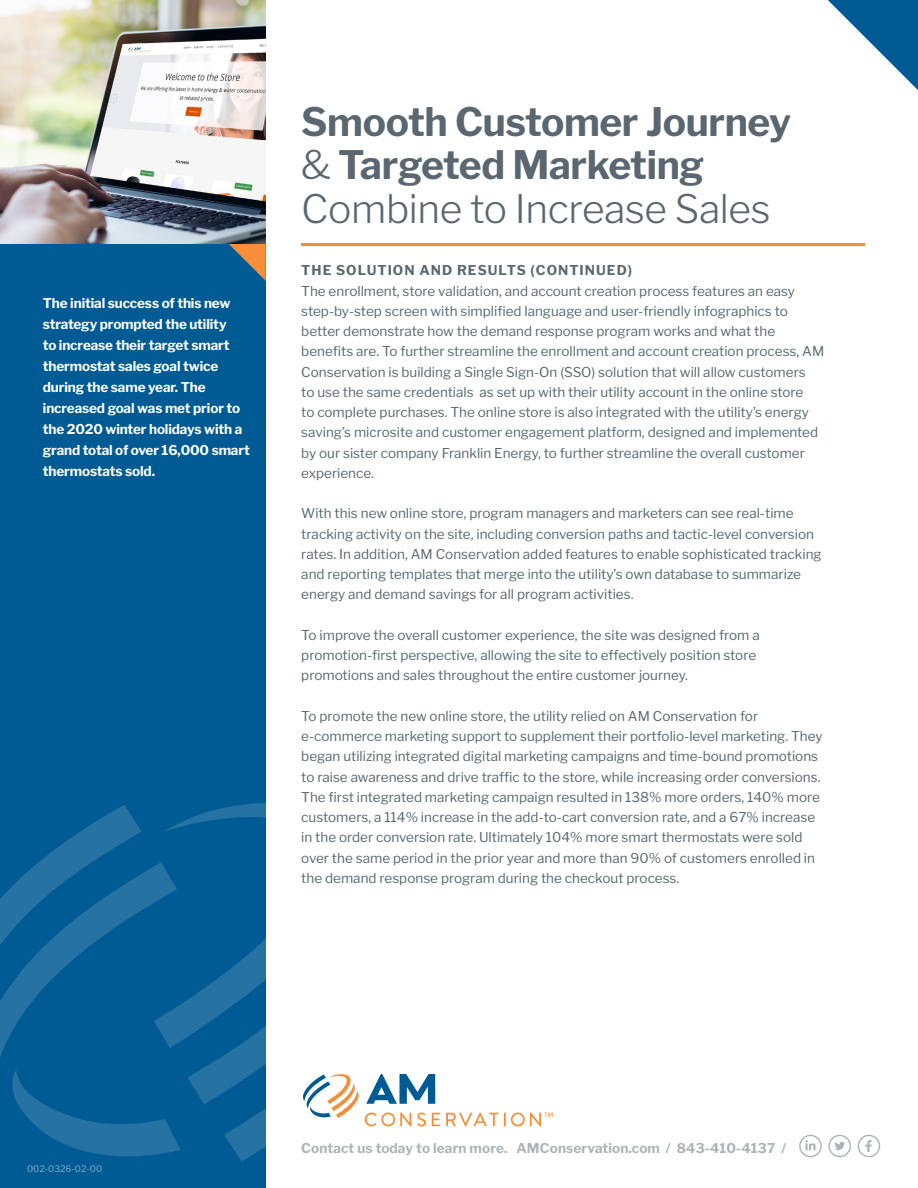
<style>
.page{position:relative;width:918px;height:1188px;background:#fff}
.page>*{position:absolute;margin:0;border:0;box-sizing:border-box;transform-origin:0 0}
.t1{font:700 39px/43.5px "Libre Franklin";letter-spacing:-.01em;color:#5b6770}
.t2{font:13.5px/20.2px "Libre Franklin";color:#5b6770}
.t3{font:700 13.5px/21px "Libre Franklin";letter-spacing:-.01em;color:#fff}
.t4{font:700 13.5px "Libre Franklin";letter-spacing:.01em;color:#adb3b8}
.t5{font:700 13.5px "Libre Franklin";letter-spacing:.075em;color:#5b6770}
.t6{font:9px "Libre Franklin";color:#80adc9}
.s1{font-weight:300}
</style>
<div class="page">
<div style="left:0;top:243px;width:266px;height:945px;background:#005b94"></div>
<svg style="left:228px;top:243px;width:38px;height:38px"></svg>
<svg style="left:181px;top:803px;width:85px;height:358px"></svg>
<svg style="left:0;top:805px;width:181px;height:352px"></svg>
<svg style="left:828px;top:0;width:90px;height:90px"></svg>
<svg style="left:799px;top:1135px;width:81px;height:22px"></svg>
<svg style="left:303px;top:1074px;width:250px;height:52px"></svg>
<hr style="left:301px;top:243px;width:564px;height:3px;background:#f68d39">
<img style="left:0;top:0;width:266px;height:243px">
<p class="t3" style="left:43px;top:291px;width:208px">The initial success of this new strategy prompted the utility<br>to increase their target smart thermostat sales goal twice during the same year. The increased goal was met prior to the 2020 winter holidays with a grand total of over 16,000 smart thermostats sold.</p>
<p class="t1" style="left:301px;top:96px;width:491px">Smooth Customer Journey <span class="s1">&amp;</span> Targeted Marketing<br><span class="s1">Combine to Increase Sales</span></p>
<p class="t5" style="left:301px;top:260px;width:332px">THE SOLUTION AND RESULTS (CONTINUED)</p>
<p class="t2" style="left:301px;top:279px;width:524px">The enrollment, store validation, and account creation process features an easy step-by-step screen with simplified language and user-friendly infographics to better demonstrate how the demand response program works and what the benefits are. To further streamline the enrollment and account creation process, AM Conservation is building a Single Sign-On (SSO) solution that will allow customers<br>to use the same credentials as set up with their utility account in the online store<br>to complete purchases. The online store is also integrated with the utility’s energy saving’s microsite and customer engagement platform, designed and implemented by our sister company Franklin Energy, to further streamline the overall customer experience.</p>
<p class="t2" style="left:301px;top:502px;width:522px">With this new online store, program managers and marketers can see real-time tracking activity on the site, including conversion paths and tactic-level conversion rates. In addition, AM Conservation added features to enable sophisticated tracking and reporting templates that merge into the utility’s own database to summarize energy and demand savings for all program activities.</p>
<p class="t2" style="left:301px;top:624px;width:460px">To improve the overall customer experience, the site was designed from a promotion-first perspective, allowing the site to effectively position store promotions and sales throughout the entire customer journey.</p>
<p class="t2" style="left:301px;top:705px;width:523px">To promote the new online store, the utility relied on AM Conservation for e-commerce marketing support to supplement their portfolio-level marketing. They began utilizing integrated digital marketing campaigns and time-bound promotions to raise awareness and drive traffic to the store, while increasing order conversions.<br>The first integrated marketing campaign resulted in 138% more orders, 140% more customers, a 114% increase in the add-to-cart conversion rate, and a 67% increase in the order conversion rate. Ultimately 104% more smart thermostats were sold over the same period in the prior year and more than 90% of customers enrolled in the demand response program during the checkout process.</p>
<p class="t6" style="left:27px;top:1162px;width:77px">002-0326-02-00</p>
<p class="t4" style="left:301px;top:1137px;width:487px">Contact us today to learn more. AMConservation.com / 843-410-4137 /</p>
</div>
